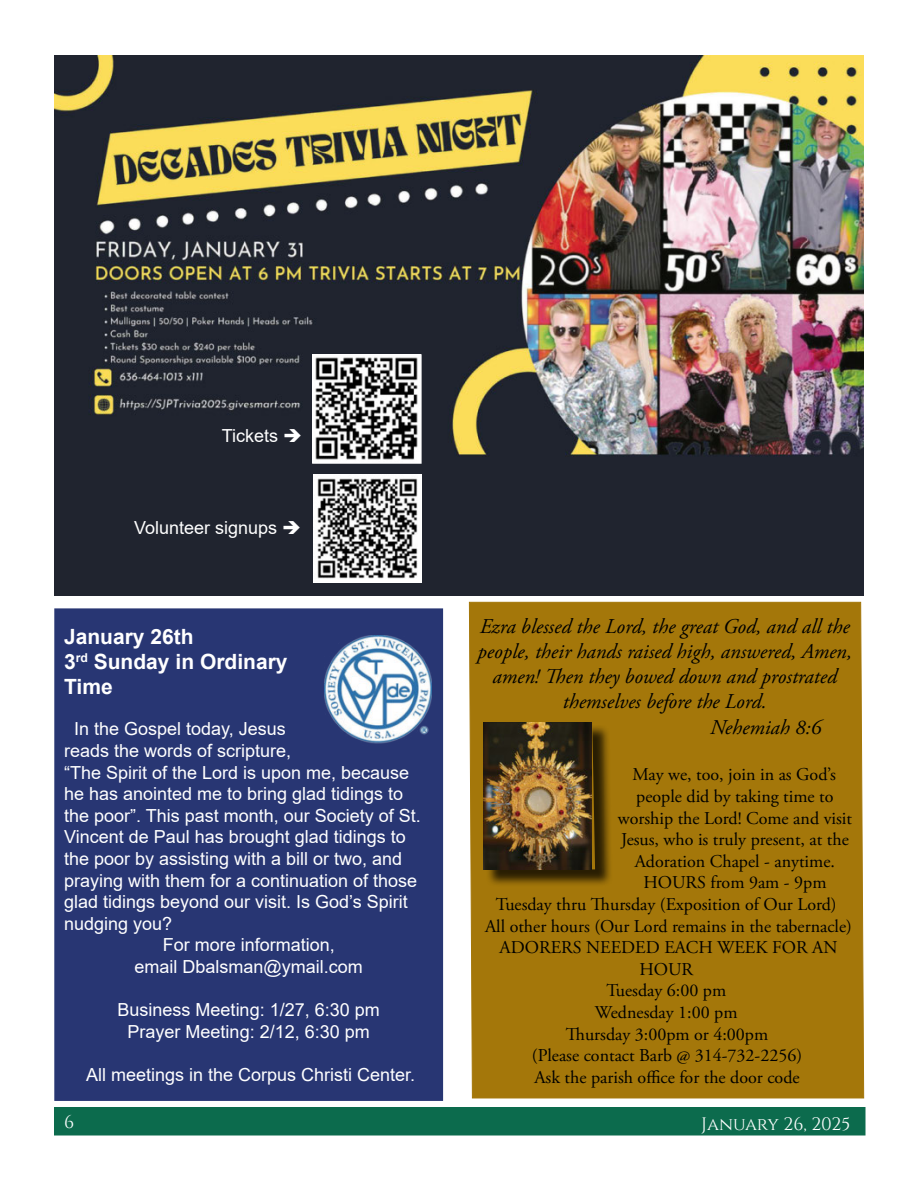
<style>
.page{position:relative;width:918px;height:1188px;background:#fff}
.page>*{position:absolute;margin:0;border:0;box-sizing:border-box;transform-origin:0 0}
.Body_Text{font:italic 21px/25.2px "Adobe Garamond Pro";color:#000;text-align:center}
.Pastor_Letter_body{font:700 21px/25.2px "Tmcssv Arial";color:#fff}
.Pastor_Letter_body-2{font:18px/21.6px "Arial";color:#fff}
.Body_Text-2{font:18px/21.6px "Adobe Garamond Pro";color:#000;text-align:center}
.t1{font:18px "Lfqxnj Cinzel";color:#fff}
.t2{font:18px "Vrbccv Cinzel";color:#fff}
.s1{font-family:"Gdwsvl Arial"}
</style>
<div class="page">
<div style="left:55px;top:1108px;width:810px;height:27px;background:#0c6b4d"></div>
<div style="left:54px;top:1107px;width:812px;height:29px;border:2px solid #0c6b4d"></div>
<div style="left:468px;top:601px;width:397px;height:498px;background:#a4770a"></div>
<div style="left:483px;top:725px;width:129px;height:162px;background:#000;opacity:.75"></div>
<svg style="left:481px;top:723px;width:114px;height:146px"></svg>
<img style="left:484px;top:723px;width:108px;height:146px">
<div style="left:56px;top:610px;width:386px;height:489px;background:#283673"></div>
<div style="left:54px;top:608px;width:389px;height:493px;border:3px solid #283673"></div>
<img style="left:325px;top:635px;width:107px;height:109px">
<img style="left:54px;top:55px;width:810px;height:540px">
<img style="left:315px;top:357px;width:104px;height:104px">
<div style="left:312px;top:354px;width:110px;height:110px;border:2px solid #fff"></div>
<img style="left:313px;top:474px;width:108px;height:108px">
<p class="Pastor_Letter_body-2" style="left:222px;top:424px;width:82px">Tickets ➔</p>
<p class="Pastor_Letter_body-2" style="left:134px;top:516px;width:169px">Volunteer signups ➔</p>
<p class="Pastor_Letter_body" style="left:64px;top:624px;width:225px">January 26th<br><span class="s1">3</span><sup>rd</sup> Sunday in Ordinary<br>Time</p>
<p class="Pastor_Letter_body-2" style="left:64px;top:718px;width:358px;text-indent:10px">In the Gospel today, Jesus<br>reads the words of scripture,<br>“The Spirit of the Lord is upon me, because he has anointed me to bring glad tidings to the poor”. This past month, our Society of St.<br>Vincent de Paul has brought glad tidings to the poor by assisting with a bill or two, and praying with them for a continuation of those glad tidings beyond our visit. Is God’s Spirit nudging you?</p>
<p class="Pastor_Letter_body-2" style="left:135px;top:934px;width:230px;text-align:center">For more information,<br>email Dbalsman@ymail.com</p>
<p class="Pastor_Letter_body-2" style="left:118px;top:999px;width:264px">Business Meeting: 1/27, 6:30 pm</p>
<p class="Pastor_Letter_body-2" style="left:128px;top:1021px;width:244px">Prayer Meeting: 2/12, 6:30 pm</p>
<p class="Pastor_Letter_body-2" style="left:86px;top:1064px;width:331px">All meetings in the Corpus Christi Center.</p>
<p class="Body_Text" style="left:477px;top:614px;width:376px">Ezra blessed the Lord, the great God, and all the people, their hands raised high, answered, Amen, amen! Then they bowed down and prostrated themselves before the Lord.</p>
<p class="Body_Text" style="left:710px;top:715px;width:113px">Nehemiah 8:6</p>
<p class="Body_Text-2" style="left:618px;top:764px;width:236px">May we, too, join in as God’s people did by taking time to worship the Lord! Come and visit<br>Jesus, who is truly present, at the<br>Adoration Chapel - anytime.</p>
<p class="Body_Text-2" style="left:643px;top:872px;width:185px">HOURS from 9am - 9pm</p>
<p class="Body_Text-2" style="left:496px;top:894px;width:342px">Tuesday thru Thursday (Exposition of Our Lord)</p>
<p class="Body_Text-2" style="left:485px;top:916px;width:368px">All other hours (Our Lord remains in the tabernacle)</p>
<p class="Body_Text-2" style="left:500px;top:937px;width:339px">ADORERS NEEDED EACH WEEK FOR AN<br>HOUR<br>Tuesday 6:00 pm</p>
<p class="Body_Text-2" style="left:595px;top:1002px;width:144px">Wednesday 1:00 pm</p>
<p class="Body_Text-2" style="left:566px;top:1024px;width:204px">Thursday 3:00pm or 4:00pm</p>
<p class="Body_Text-2" style="left:532px;top:1045px;width:272px">(Please contact Barb @ 314-732-2256)</p>
<p class="Body_Text-2" style="left:534px;top:1067px;width:267px">Ask the parish office for the door code</p>
<p class="t2" style="left:64px;top:1111px;width:12px">6</p>
<p class="t1" style="left:701px;top:1114px;width:151px">January 26, 2025</p>
</div>
